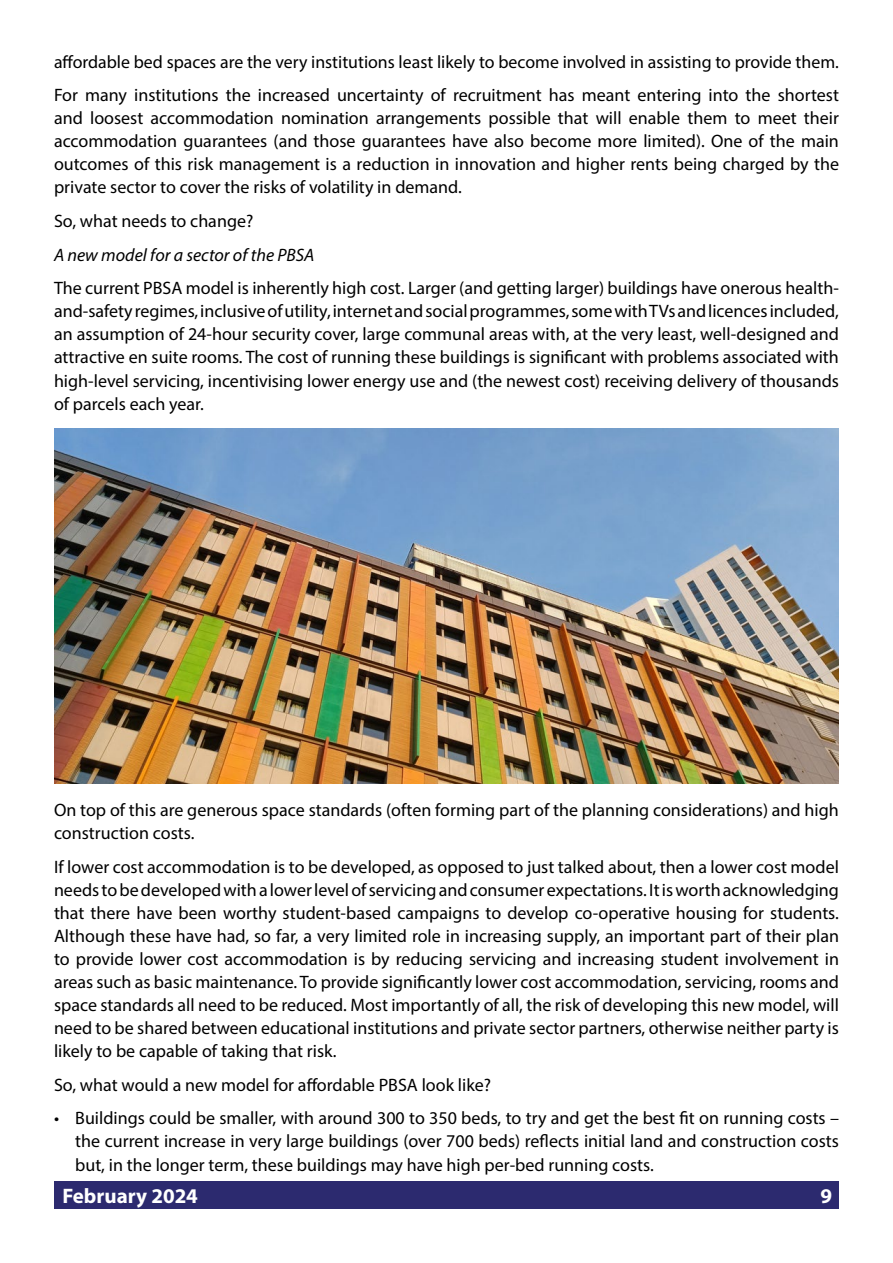
<style>
.page{position:relative;width:893px;height:1263px;background:#fff}
.page>*{position:absolute;margin:0;border:0;box-sizing:border-box;transform-origin:0 0}
.t1{font:700 21px "Myriad Pro";color:#fff}
.t2{font:18px/23.1px "Myriad Pro";color:#000;text-align:justify}
.t3{font:italic 18px "Myriad Pro";color:#000}
</style>
<div class="page">
<div style="left:54px;top:1182px;width:785px;height:27px;background:#2c2a6f"></div>
<img style="left:54px;top:428px;width:785px;height:356px">
<p class="t2" style="left:54px;top:44px;width:786px;line-height:33.6px">affordable bed spaces are the very institutions least likely to become involved in assisting to provide them.<br>For many institutions the increased uncertainty of recruitment has meant entering into the shortest</p>
<p class="t2" style="left:54px;top:106px;width:787px">and loosest accommodation nomination arrangements possible that will enable them to meet their accommodation guarantees (and those guarantees have also become more limited). One of the main outcomes of this risk management is a reduction in innovation and higher rents being charged by the private sector to cover the risks of volatility in demand.</p>
<p class="t2" style="left:54px;top:209px;width:201px">So, what needs to change?</p>
<p class="t3" style="left:54px;top:243px;width:262px">A new model for a sector of the PBSA</p>
<p class="t2" style="left:54px;top:276px;width:786px">The current PBSA model is inherently high cost. Larger (and getting larger) buildings have onerous health&shy;and-safety regimes, inclusive of utility, internet and social programmes, some with TVs and licences included, an assumption of 24-hour security cover, large communal areas with, at the very least, well-designed and attractive en suite rooms. The cost of running these buildings is significant with problems associated with high-level servicing, incentivising lower energy use and (the newest cost) receiving delivery of thousands of parcels each year.</p>
<p class="t2" style="left:54px;top:798px;width:786px">On top of this are generous space standards (often forming part of the planning considerations) and high construction costs.</p>
<p class="t2" style="left:54px;top:855px;width:787px">If lower cost accommodation is to be developed, as opposed to just talked about, then a lower cost model needs to be developed with a lower level of servicing and consumer expectations. It is worth acknowledging that there have been worthy student-based campaigns to develop co-operative housing for students.<br>Although these have had, so far, a very limited role in increasing supply, an important part of their plan to provide lower cost accommodation is by reducing servicing and increasing student involvement in areas such as basic maintenance. To provide significantly lower cost accommodation, servicing, rooms and space standards all need to be reduced. Most importantly of all, the risk of developing this new model, will need to be shared between educational institutions and private sector partners, otherwise neither party is likely to be capable of taking that risk.</p>
<p class="t2" style="left:54px;top:1073px;width:439px">So, what would a new model for affordable PBSA look like?</p>
<p class="t2" style="left:75px;top:1106px;width:765px;text-indent:-21px">• Buildings could be smaller, with around 300 to 350 beds, to try and get the best fit on running costs – the current increase in very large buildings (over 700 beds) reflects initial land and construction costs but, in the longer term, these buildings may have high per-bed running costs.</p>
<p class="t1" style="left:62px;top:1182px;width:137px">February 2024</p>
<p class="t1" style="left:821px;top:1182px;width:13px">9</p>
</div>
